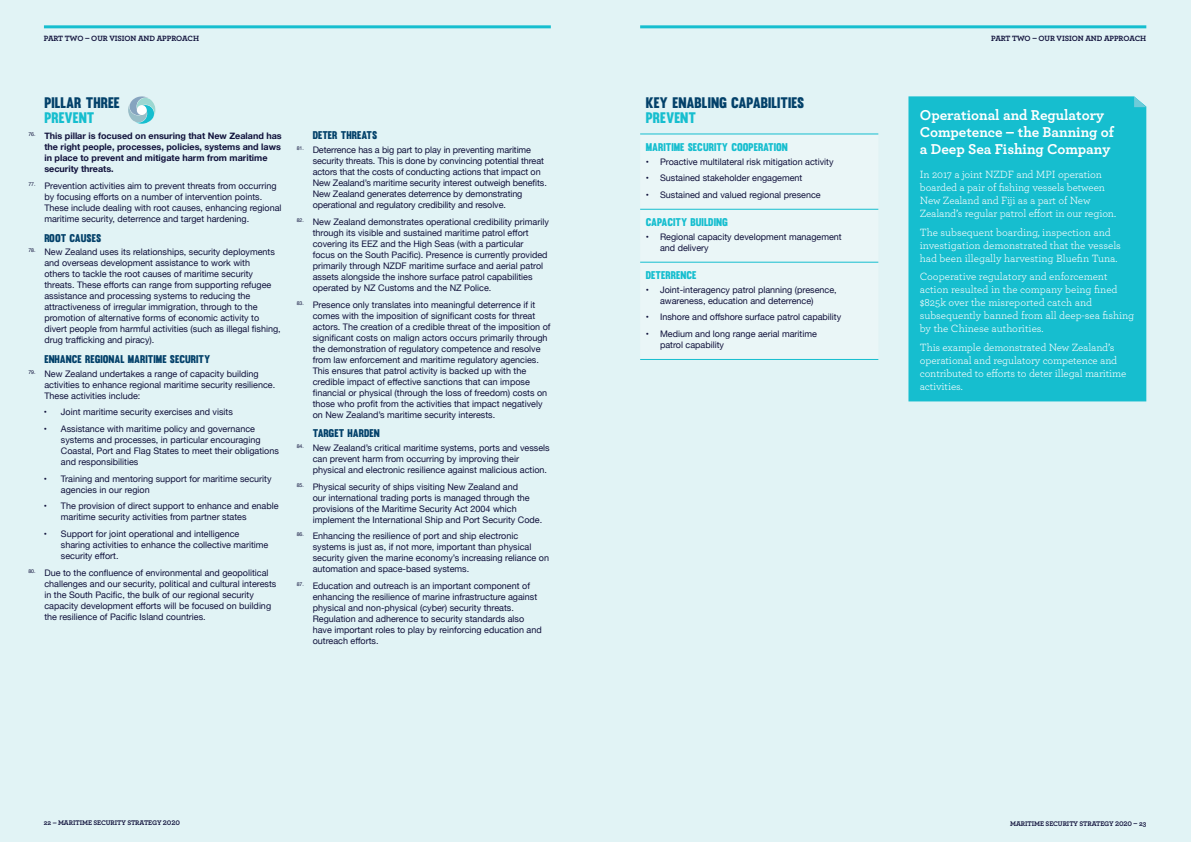
<style>
.page{position:relative;width:1191px;height:842px;background:#e1f3f5}
.page>*{position:absolute;margin:0;border:0;box-sizing:border-box;transform-origin:0 0}
.t1{font:700 15px/17px "Archer";color:#fff}
.t2{font:15px "Muro";color:#03416a}
.t3{font:15px "Muro";color:#16becf}
.t4{font:11px/13px "Archer";letter-spacing:-.01em;color:#fff}
.t5{font:11px "Muro";color:#03416a}
.t6{font:11px "Muro";color:#16becf}
.t7{font:9px/11px "Helvetica Neue";color:#10113b}
.t8{font:700 9px/11px "Helvetica Neue";color:#10113b}
.t9{font:700 8px "Archer";letter-spacing:-.01em;color:#10113b}
.t10{font:700 7px "Archer";letter-spacing:-.01em;color:#10113b}
</style>
<div class="page">
<svg style="left:128px;top:96px;width:27px;height:28px"></svg>
<div style="left:137px;top:105px;width:10px;height:10px;background:#fff;border-radius:50%"></div>
<hr style="left:44px;top:25px;width:507px;height:3px;background:#16becf">
<div style="left:640px;top:134px;width:238px;height:128px;background:#eaf6f7"></div>
<hr style="left:640px;top:133px;width:238px;height:1px;background:#16becf">
<hr style="left:640px;top:209px;width:238px;height:1px;background:#16becf">
<hr style="left:640px;top:262px;width:238px;height:1px;background:#16becf">
<hr style="left:640px;top:359px;width:238px;height:1px;background:#16becf">
<hr style="left:640px;top:25px;width:506px;height:3px;background:#16becf">
<div style="left:908px;top:96px;width:238px;height:305px;background:#16becf"></div>
<svg style="left:1134px;top:96px;width:12px;height:11px"></svg>
<p class="t9" style="left:44px;top:32px;width:157px">PART TWO – OUR VISION AND APPROACH</p>
<p class="t9" style="left:991px;top:32px;width:157px">PART TWO – OUR VISION AND APPROACH</p>
<h1 class="t2" style="left:44px;top:93px;width:77px">PILLAR THREE</h1>
<h1 class="t3" style="left:44px;top:108px;width:52px">PREVENT</h1>
<p class="t8" style="left:44px;top:131px;width:239px;text-indent:-16px"><sup>76.</sup> This pillar is focused on ensuring that New Zealand has the right people, processes, policies, systems and laws in place to prevent and mitigate harm from maritime security threats.</p>
<p class="t7" style="left:44px;top:181px;width:239px;text-indent:-16px"><sup>77.</sup> Prevention activities aim to prevent threats from occurring by focusing efforts on a number of intervention points.<br>These include dealing with root causes, enhancing regional maritime security, deterrence and target hardening.</p>
<p class="t5" style="left:44px;top:231px;width:58px">ROOT CAUSES</p>
<p class="t7" style="left:44px;top:247px;width:238px;text-indent:-16px"><sup>78.</sup> New Zealand uses its relationships, security deployments and overseas development assistance to work with<br>others to tackle the root causes of maritime security threats. These efforts can range from supporting refugee assistance and processing systems to reducing the attractiveness of irregular immigration, through to the promotion of alternative forms of economic activity to divert people from harmful activities (such as illegal fishing, drug trafficking and piracy).</p>
<p class="t5" style="left:44px;top:352px;width:167px">ENHANCE REGIONAL MARITIME SECURITY</p>
<p class="t7" style="left:44px;top:368px;width:232px;text-indent:-16px"><sup>79.</sup> New Zealand undertakes a range of capacity building activities to enhance regional maritime security resilience.<br>These activities include:</p>
<p class="t7" style="left:44px;top:407px;width:190px">• Joint maritime security exercises and visits</p>
<p class="t7" style="left:61px;top:424px;width:219px;text-indent:-17px">• Assistance with maritime policy and governance systems and processes, in particular encouraging Coastal, Port and Flag States to meet their obligations and responsibilities</p>
<p class="t7" style="left:61px;top:473px;width:212px;text-indent:-17px">• Training and mentoring support for maritime security agencies in our region</p>
<p class="t7" style="left:61px;top:501px;width:219px;text-indent:-17px">• The provision of direct support to enhance and enable maritime security activities from partner states</p>
<p class="t7" style="left:61px;top:529px;width:209px;text-indent:-17px">• Support for joint operational and intelligence sharing activities to enhance the collective maritime security effort.</p>
<p class="t7" style="left:44px;top:567px;width:234px;text-indent:-16px"><sup>80.</sup> Due to the confluence of environmental and geopolitical challenges and our security, political and cultural interests in the South Pacific, the bulk of our regional security capacity development efforts will be focused on building the resilience of Pacific Island countries.</p>
<p class="t5" style="left:313px;top:129px;width:66px">DETER THREATS</p>
<p class="t7" style="left:313px;top:145px;width:236px;text-indent:-16px"><sup>81.</sup> Deterrence has a big part to play in preventing maritime security threats. This is done by convincing potential threat actors that the costs of conducting actions that impact on New Zealand’s maritime security interest outweigh benefits.<br>New Zealand generates deterrence by demonstrating operational and regulatory credibility and resolve.</p>
<p class="t7" style="left:313px;top:217px;width:238px;text-indent:-16px"><sup>82.</sup> New Zealand demonstrates operational credibility primarily through its visible and sustained maritime patrol effort covering its EEZ and the High Seas (with a particular<br>focus on the South Pacific). Presence is currently provided primarily through NZDF maritime surface and aerial patrol assets alongside the inshore surface patrol capabilities operated by NZ Customs and the NZ Police.</p>
<p class="t7" style="left:313px;top:299px;width:239px;text-indent:-16px"><sup>83.</sup> Presence only translates into meaningful deterrence if it comes with the imposition of significant costs for threat actors. The creation of a credible threat of the imposition of significant costs on malign actors occurs primarily through the demonstration of regulatory competence and resolve from law enforcement and maritime regulatory agencies.<br>This ensures that patrol activity is backed up with the credible impact of effective sanctions that can impose financial or physical (through the loss of freedom) costs on those who profit from the activities that impact negatively on New Zealand’s maritime security interests.</p>
<p class="t5" style="left:313px;top:426px;width:68px">TARGET HARDEN</p>
<p class="t7" style="left:313px;top:443px;width:239px;text-indent:-16px"><sup>84.</sup> New Zealand’s critical maritime systems, ports and vessels can prevent harm from occurring by improving their physical and electronic resilience against malicious action.</p>
<p class="t7" style="left:313px;top:481px;width:231px;text-indent:-16px"><sup>85.</sup> Physical security of ships visiting New Zealand and<br>our international trading ports is managed through the provisions of the Maritime Security Act 2004 which implement the International Ship and Port Security Code.</p>
<p class="t7" style="left:313px;top:531px;width:238px;text-indent:-16px"><sup>86.</sup> Enhancing the resilience of port and ship electronic systems is just as, if not more, important than physical security given the marine economy’s increasing reliance on automation and space-based systems.</p>
<p class="t7" style="left:313px;top:581px;width:231px;text-indent:-16px"><sup>87.</sup> Education and outreach is an important component of enhancing the resilience of marine infrastructure against physical and non-physical (cyber) security threats.<br>Regulation and adherence to security standards also have important roles to play by reinforcing education and outreach efforts.</p>
<h1 class="t2" style="left:646px;top:93px;width:160px">KEY ENABLING CAPABILITIES</h1>
<h1 class="t3" style="left:646px;top:108px;width:52px">PREVENT</h1>
<p class="t6" style="left:646px;top:140px;width:143px">MARITIME SECURITY COOPERATION</p>
<p class="t7" style="left:646px;top:156px;width:189px">• Proactive multilateral risk mitigation activity</p>
<p class="t7" style="left:646px;top:173px;width:158px">• Sustained stakeholder engagement</p>
<p class="t7" style="left:646px;top:190px;width:176px">• Sustained and valued regional presence</p>
<p class="t6" style="left:646px;top:215px;width:83px">CAPACITY BUILDING</p>
<p class="t7" style="left:660px;top:232px;width:183px;text-indent:-14px">• Regional capacity development management and delivery</p>
<p class="t6" style="left:646px;top:268px;width:52px">DETERRENCE</p>
<p class="t7" style="left:660px;top:285px;width:178px;text-indent:-14px">• Joint-interagency patrol planning (presence, awareness, education and deterrence)</p>
<p class="t7" style="left:646px;top:312px;width:197px">• Inshore and offshore surface patrol capability</p>
<p class="t7" style="left:660px;top:329px;width:158px;text-indent:-14px">• Medium and long range aerial maritime patrol capability</p>
<h1 class="t1" style="left:919px;top:105px;width:196px">Operational and Regulatory<br>Competence – the Banning of a Deep Sea Fishing Company</h1>
<p class="t4" style="left:919px;top:167px;width:198px">In 2017 a joint NZDF and MPI operation boarded a pair of fishing vessels between New Zealand and Fiji as a part of New Zealand’s regular patrol effort in our region.</p>
<p class="t4" style="left:919px;top:225px;width:203px">The subsequent boarding, inspection and investigation demonstrated that the vessels had been illegally harvesting Bluefin Tuna.</p>
<p class="t4" style="left:919px;top:270px;width:216px">Cooperative regulatory and enforcement action resulted in the company being fined $825k over the misreported catch and subsequently banned from all deep-sea fishing by the Chinese authorities.</p>
<p class="t4" style="left:919px;top:340px;width:208px">This example demonstrated New Zealand’s operational and regulatory competence and contributed to efforts to deter illegal maritime activities.</p>
<p class="t10" style="left:44px;top:817px;width:138px">22 – MARITIME SECURITY STRATEGY 2020</p>
<p class="t10" style="left:1010px;top:818px;width:138px">MARITIME SECURITY STRATEGY 2020 – 23</p>
</div>
